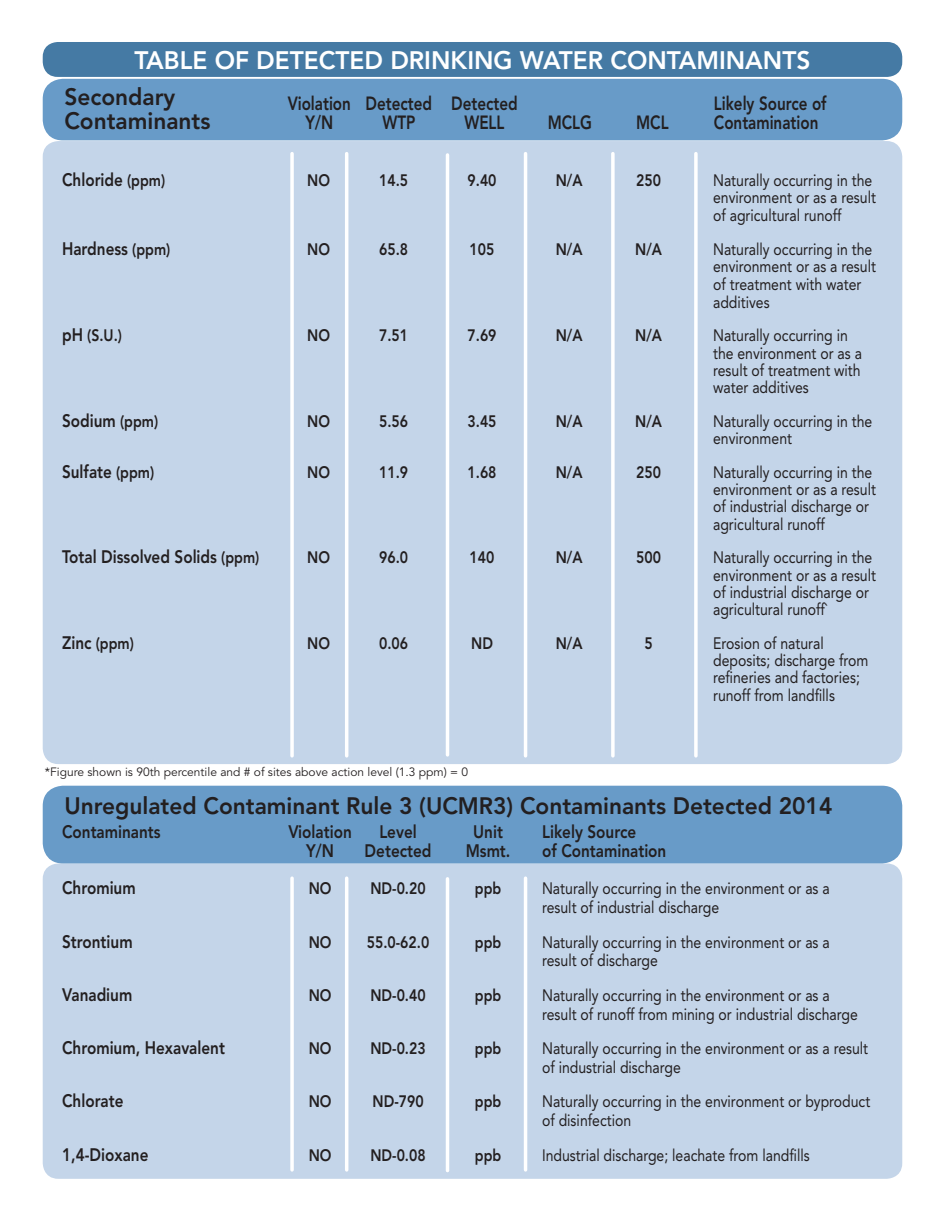
<style>
.page{position:relative;width:945px;height:1215px;background:#fff}
.page>*{position:absolute;margin:0;border:0;box-sizing:border-box;transform-origin:0 0}
.t1{font:800 25.2px "Avenir";color:#fff}
.t2{font:800 23.7px "Avenir";color:#231f20;scale:.96 1}
.t3{font:800 19.05px "Avenir";color:#231f20;scale:.8 1}
.t4{font:800 18px "Avenir";color:#231f20;scale:.85 1}
.t5{font:16.5px/17.2px "Avenir";color:#231f20;scale:.85 1}
.t6{font:800 16.5px "Avenir";color:#231f20;scale:.85 1}
.t7{font:12px "Avenir";color:#231f20}
.s1{font-size:16.5px}
.s2{font-size:18px}
</style>
<div class="page">
<div style="left:43px;top:42px;width:859px;height:35px;background:#457aa4;border-radius:15px"></div>
<div style="left:43px;top:141px;width:859px;height:623px;background:#c4d5e9;border-radius:16px"></div>
<hr style="left:446px;top:155px;width:3px;height:600px;background:#fff">
<hr style="left:345px;top:154px;width:3px;height:602px;background:#fff">
<hr style="left:524px;top:154px;width:3px;height:602px;background:#fff">
<svg style="left:611px;top:154px;width:4px;height:602px;background:#f7f9fb"></svg>
<svg style="left:694px;top:154px;width:4px;height:602px;background:#f7f9fc"></svg>
<svg style="left:290px;top:154px;width:4px;height:602px;background:#f7f9fc"></svg>
<div style="left:43px;top:79px;width:859px;height:61px;background:#689bc8;border-radius:20px"></div>
<div style="left:43px;top:863px;width:859px;height:316px;background:#c4d5e9;border-radius:16px"></div>
<div style="left:43px;top:786px;width:859px;height:77px;background:#689bc8;border-radius:20px"></div>
<svg style="left:290px;top:878px;width:4px;height:292px"></svg>
<hr style="left:345px;top:878px;width:3px;height:292px;background:#fff">
<hr style="left:446px;top:879px;width:3px;height:292px;background:#fff">
<hr style="left:524px;top:878px;width:3px;height:292px;background:#fff">
<h1 class="t1" style="left:134px;top:45px;width:678px">TABLE OF DETECTED DRINKING WATER CONTAMINANTS</h1>
<h2 class="t2" style="left:64px;top:83px;width:117px">Secondary</h2>
<p class="t3" style="left:288px;top:92px;width:289px">Violation Detected Detected</p>
<p class="t3" style="left:714px;top:92px;width:142px">Likely Source of</p>
<h2 class="t2" style="left:64px;top:106px;width:154px">Contaminants</h2>
<p class="t3" style="left:306px;top:111px;width:36px">Y/N</p>
<p class="t3" style="left:382px;top:111px;width:43px">WTP</p>
<p class="t3" style="left:464px;top:111px;width:52px">WELL</p>
<p class="t3" style="left:548px;top:111px;width:57px">MCLG</p>
<p class="t3" style="left:636px;top:111px;width:42px">MCL</p>
<p class="t3" style="left:714px;top:111px;width:132px">Contamination</p>
<p class="t4" style="left:62px;top:169px;width:123px">Chloride <span class="s1">(ppm)</span></p>
<p class="t6" style="left:307px;top:171px;width:28px">NO</p>
<p class="t6" style="left:379px;top:171px;width:36px">14.5</p>
<p class="t6" style="left:468px;top:171px;width:36px">9.40</p>
<p class="t6" style="left:556px;top:171px;width:33px">N/A</p>
<p class="t6" style="left:636px;top:171px;width:31px">250</p>
<p class="t5" style="left:713px;top:172px;width:193px">Naturally occurring in the environment or as a result of agricultural runoff</p>
<p class="t4" style="left:62px;top:238px;width:129px">Hardness <span class="s1">(ppm)</span></p>
<p class="t6" style="left:307px;top:240px;width:28px">NO</p>
<p class="t6" style="left:379px;top:240px;width:36px">65.8</p>
<p class="t6" style="left:470px;top:240px;width:31px">105</p>
<p class="t6" style="left:556px;top:240px;width:33px">N/A</p>
<p class="t6" style="left:635px;top:240px;width:33px">N/A</p>
<p class="t5" style="left:713px;top:241px;width:193px">Naturally occurring in the environment or as a result of treatment with water additives</p>
<p class="t6" style="left:62px;top:326px;width:72px"><span class="s2">pH</span> (S.U.)</p>
<p class="t6" style="left:307px;top:326px;width:28px">NO</p>
<p class="t6" style="left:379px;top:326px;width:36px">7.51</p>
<p class="t6" style="left:468px;top:326px;width:36px">7.69</p>
<p class="t6" style="left:556px;top:326px;width:33px">N/A</p>
<p class="t6" style="left:635px;top:326px;width:33px">N/A</p>
<p class="t5" style="left:713px;top:327px;width:177px">Naturally occurring in the environment or as a result of treatment with water additives</p>
<p class="t4" style="left:62px;top:410px;width:115px">Sodium <span class="s1">(ppm)</span></p>
<p class="t6" style="left:307px;top:411px;width:28px">NO</p>
<p class="t6" style="left:379px;top:411px;width:36px">5.56</p>
<p class="t6" style="left:468px;top:411px;width:36px">3.45</p>
<p class="t6" style="left:556px;top:411px;width:33px">N/A</p>
<p class="t6" style="left:635px;top:411px;width:33px">N/A</p>
<p class="t5" style="left:713px;top:413px;width:189px">Naturally occurring in the environment</p>
<p class="t4" style="left:62px;top:461px;width:110px">Sulfate <span class="s1">(ppm)</span></p>
<p class="t6" style="left:307px;top:462px;width:28px">NO</p>
<p class="t6" style="left:379px;top:462px;width:36px">11.9</p>
<p class="t6" style="left:468px;top:462px;width:36px">1.68</p>
<p class="t6" style="left:556px;top:462px;width:33px">N/A</p>
<p class="t6" style="left:636px;top:462px;width:31px">250</p>
<p class="t5" style="left:713px;top:464px;width:193px">Naturally occurring in the environment or as a result of industrial discharge or agricultural runoff</p>
<p class="t4" style="left:62px;top:546px;width:234px">Total Dissolved Solids <span class="s1">(ppm)</span></p>
<p class="t6" style="left:307px;top:548px;width:28px">NO</p>
<p class="t6" style="left:379px;top:548px;width:36px">96.0</p>
<p class="t6" style="left:470px;top:548px;width:31px">140</p>
<p class="t6" style="left:556px;top:548px;width:33px">N/A</p>
<p class="t6" style="left:636px;top:548px;width:31px">500</p>
<p class="t5" style="left:713px;top:549px;width:193px">Naturally occurring in the environment or as a result of industrial discharge or agricultural runoff`</p>
<p class="t6" style="left:62px;top:633px;width:86px"><span class="s2">Zinc</span> (ppm)</p>
<p class="t6" style="left:307px;top:633px;width:28px">NO</p>
<p class="t6" style="left:379px;top:633px;width:36px">0.06</p>
<p class="t6" style="left:471px;top:633px;width:27px">ND</p>
<p class="t6" style="left:556px;top:633px;width:33px">N/A</p>
<p class="t6" style="left:644px;top:633px;width:11px">5</p>
<p class="t5" style="left:713px;top:635px;width:184px">Erosion of natural deposits; discharge from refineries and factories; runoff from landfills</p>
<p class="t7" style="left:45px;top:765px;width:425px">*Figure shown is 90th percentile and # of sites above action level (1.3 ppm) = 0</p>
<h2 class="t2" style="left:64px;top:792px;width:802px">Unregulated Contaminant Rule 3 (UCMR3) Contaminants Detected 2014</h2>
<p class="t4" style="left:62px;top:821px;width:117px">Contaminants</p>
<p class="t4" style="left:288px;top:821px;width:76px">Violation</p>
<p class="t4" style="left:379px;top:821px;width:46px">Level</p>
<p class="t4" style="left:473px;top:821px;width:37px">Unit</p>
<p class="t4" style="left:542px;top:821px;width:112px">Likely Source</p>
<p class="t4" style="left:306px;top:840px;width:34px">Y/N</p>
<p class="t4" style="left:365px;top:840px;width:80px">Detected</p>
<p class="t4" style="left:466px;top:840px;width:54px">Msmt.</p>
<p class="t4" style="left:542px;top:840px;width:148px">of Contamination</p>
<p class="t4" style="left:62px;top:877px;width:88px">Chromium</p>
<p class="t6" style="left:309px;top:879px;width:28px">NO</p>
<p class="t6" style="left:370px;top:879px;width:67px">ND-0.20</p>
<p class="t6" style="left:475px;top:879px;width:33px">ppb</p>
<p class="t5" style="left:542px;top:879px;width:340px;line-height:18.8px">Naturally occurring in the environment or as a result of industrial discharge</p>
<p class="t4" style="left:62px;top:931px;width:84px">Strontium</p>
<p class="t6" style="left:309px;top:932px;width:28px">NO</p>
<p class="t6" style="left:367px;top:932px;width:75px">55.0-62.0</p>
<p class="t6" style="left:475px;top:932px;width:33px">ppb</p>
<p class="t5" style="left:542px;top:933px;width:340px;line-height:18.8px">Naturally occurring in the environment or as a result of discharge</p>
<p class="t4" style="left:62px;top:984px;width:84px">Vanadium</p>
<p class="t6" style="left:309px;top:985px;width:28px">NO</p>
<p class="t6" style="left:370px;top:985px;width:67px">ND-0.40</p>
<p class="t6" style="left:475px;top:985px;width:33px">ppb</p>
<p class="t5" style="left:542px;top:986px;width:373px;line-height:18.8px">Naturally occurring in the environment or as a result of runoff from mining or industrial discharge</p>
<p class="t4" style="left:62px;top:1037px;width:193px">Chromium, Hexavalent</p>
<p class="t6" style="left:309px;top:1039px;width:28px">NO</p>
<p class="t6" style="left:370px;top:1039px;width:67px">ND-0.23</p>
<p class="t6" style="left:475px;top:1039px;width:33px">ppb</p>
<p class="t5" style="left:542px;top:1039px;width:385px;line-height:18.8px">Naturally occurring in the environment or as a result of industrial discharge</p>
<p class="t4" style="left:62px;top:1090px;width:74px">Chlorate</p>
<p class="t6" style="left:309px;top:1092px;width:28px">NO</p>
<p class="t6" style="left:373px;top:1092px;width:62px">ND-790</p>
<p class="t6" style="left:475px;top:1092px;width:33px">ppb</p>
<p class="t5" style="left:542px;top:1092px;width:388px;line-height:18.8px">Naturally occurring in the environment or byproduct of disinfection</p>
<p class="t4" style="left:62px;top:1144px;width:103px">1,4-Dioxane</p>
<p class="t6" style="left:309px;top:1145px;width:28px">NO</p>
<p class="t6" style="left:370px;top:1145px;width:67px">ND-0.08</p>
<p class="t6" style="left:475px;top:1145px;width:33px">ppb</p>
<p class="t5" style="left:542px;top:1146px;width:316px">Industrial discharge; leachate from landfills</p>
</div>
